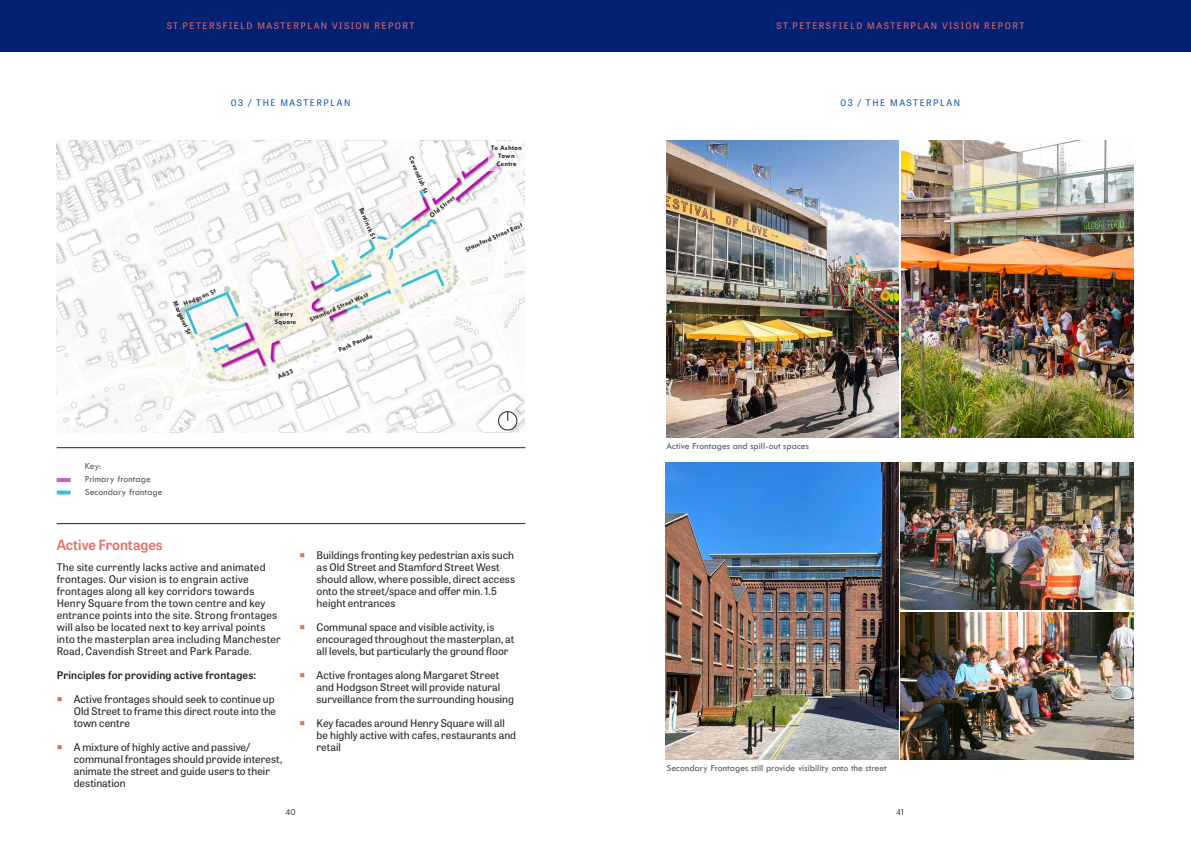
<style>
.page{position:relative;width:1191px;height:842px;background:#fff}
.page>*{position:absolute;margin:0;border:0;box-sizing:border-box;transform-origin:0 0}
.subheading{font:600 14px "Tablet Gothic";letter-spacing:-.005em;color:#e66b66}
.body_copy{font:10.5px/12px "Tablet Gothic";letter-spacing:.005em;color:#231f20}
.body_copy-2{font:600 10.5px "Tablet Gothic";letter-spacing:.02em;color:#231f20}
.caption_or_footnote{font:9.6px "Tw Cen";letter-spacing:.005em;color:#57585a}
.Sub_heading_Partisan{font:9px "Tablet Gothic";letter-spacing:.17em;color:#e56a66}
.Sub_heading_Partisan-2{font:9px "Tablet Gothic";letter-spacing:.17em;color:#0c5cac}
.header_footer{font:8px "Tablet Gothic";color:#3e3e3f}
.t1{font:700 7px/8px "Tw Cen";letter-spacing:.035em;color:#231f20;text-align:center}
</style>
<div class="page">
<hr style="left:57px;top:478px;width:14px;height:4px;background:#cd5ec4">
<svg style="left:57px;top:490px;width:14px;height:4px"></svg>
<div style="left:0;top:0;width:1191px;height:51px;background:#032173"></div>
<img style="left:57px;top:141px;width:467px;height:291px">
<svg style="left:488px;top:141px;width:36px;height:29px"></svg>
<div style="left:498px;top:411px;width:19px;height:19px;border:1px solid #231f20;border-radius:50%"></div>
<hr style="left:57px;top:523px;width:468px;height:1px;background:#231f20">
<hr style="left:57px;top:447px;width:468px;height:1px;background:#231f20">
<img style="left:666px;top:141px;width:233px;height:297px">
<img style="left:901px;top:141px;width:232px;height:297px">
<img style="left:666px;top:462px;width:232px;height:297px">
<img style="left:901px;top:462px;width:232px;height:147px">
<img style="left:901px;top:612px;width:232px;height:147px">
<p class="Sub_heading_Partisan" style="left:167px;top:19px;width:249px">ST.PETERSFIELD MASTERPLAN VISION REPORT</p>
<p class="Sub_heading_Partisan" style="left:776px;top:19px;width:249px">ST.PETERSFIELD MASTERPLAN VISION REPORT</p>
<p class="Sub_heading_Partisan-2" style="left:231px;top:97px;width:121px">03 / THE MASTERPLAN</p>
<p class="t1" style="left:182px;top:300px;width:36px;rotate:-24deg">Hodgson St</p>
<p class="t1" style="left:179px;top:300px;width:37px;rotate:66deg">Margaret St</p>
<p class="t1" style="left:365px;top:206px;width:35px;rotate:67deg">Bentinck St</p>
<p class="t1" style="left:275px;top:310px;width:23px;text-align:left">Henry<br>Square</p>
<p class="t1" style="left:276px;top:373px;width:18px;rotate:-24deg">A635</p>
<p class="t1" style="left:308px;top:316px;width:65px;rotate:-24deg">Stamford Street West</p>
<p class="t1" style="left:337px;top:346px;width:38px;rotate:-24deg">Park Parade</p>
<p class="t1" style="left:415px;top:155px;width:41px;rotate:67deg">Cavendish St</p>
<p class="t1" style="left:428px;top:213px;width:32px;rotate:-39deg">Old Street</p>
<p class="t1" style="left:491px;top:143px;width:32px">To Ashton<br>Town<br>Centre</p>
<p class="t1" style="left:464px;top:246px;width:63px;rotate:-24deg">Stamford Street East</p>
<p class="caption_or_footnote" style="left:85px;top:461px;width:18px">Key:</p>
<p class="caption_or_footnote" style="left:85px;top:473px;width:68px">Primary frontage</p>
<p class="caption_or_footnote" style="left:85px;top:486px;width:79px">Secondary frontage</p>
<p class="subheading" style="left:57px;top:535px;width:107px">Active Frontages</p>
<p class="body_copy" style="left:57px;top:561px;width:225px">The site currently lacks active and animated frontages. Our vision is to engrain active frontages along all key corridors towards Henry Square from the town centre and key entrance points into the site. Strong frontages will also be located next to key arrival points into the masterplan area including Manchester Road, Cavendish Street and Park Parade.</p>
<p class="body_copy-2" style="left:57px;top:668px;width:201px">Principles for providing active frontages:</p>
<p class="body_copy" style="left:74px;top:693px;width:204px;text-align:justify">Active frontages should seek to continue up Old Street to frame this direct route into the town centre</p>
<p class="body_copy" style="left:74px;top:741px;width:210px">A mixture of highly active and passive/ communal frontages should provide interest, animate the street and guide users to their destination</p>
<p class="body_copy" style="left:316px;top:549px;width:200px">Buildings fronting key pedestrian axis such as Old Street and Stamford Street West should allow, where possible, direct access onto the street/space and offer min. 1.5 height entrances</p>
<p class="body_copy" style="left:316px;top:621px;width:199px">Communal space and visible activity, is encouraged throughout the masterplan, at all levels, but particularly the ground floor</p>
<p class="body_copy" style="left:316px;top:669px;width:199px">Active frontages along Margaret Street and Hodgson Street will provide natural surveillance from the surrounding housing</p>
<p class="body_copy" style="left:316px;top:717px;width:201px">Key facades around Henry Square will all be highly active with cafes, restaurants and retail</p>
<p class="Sub_heading_Partisan-2" style="left:840px;top:97px;width:121px">03 / THE MASTERPLAN</p>
<p class="caption_or_footnote" style="left:666px;top:440px;width:144px">Active Frontages and spill-out spaces</p>
<p class="caption_or_footnote" style="left:666px;top:762px;width:222px">Secondary Frontages still provide visibility onto the street</p>
<p class="header_footer" style="left:286px;top:807px;width:11px">40</p>
<p class="header_footer" style="left:896px;top:807px;width:9px">41</p>
</div>
